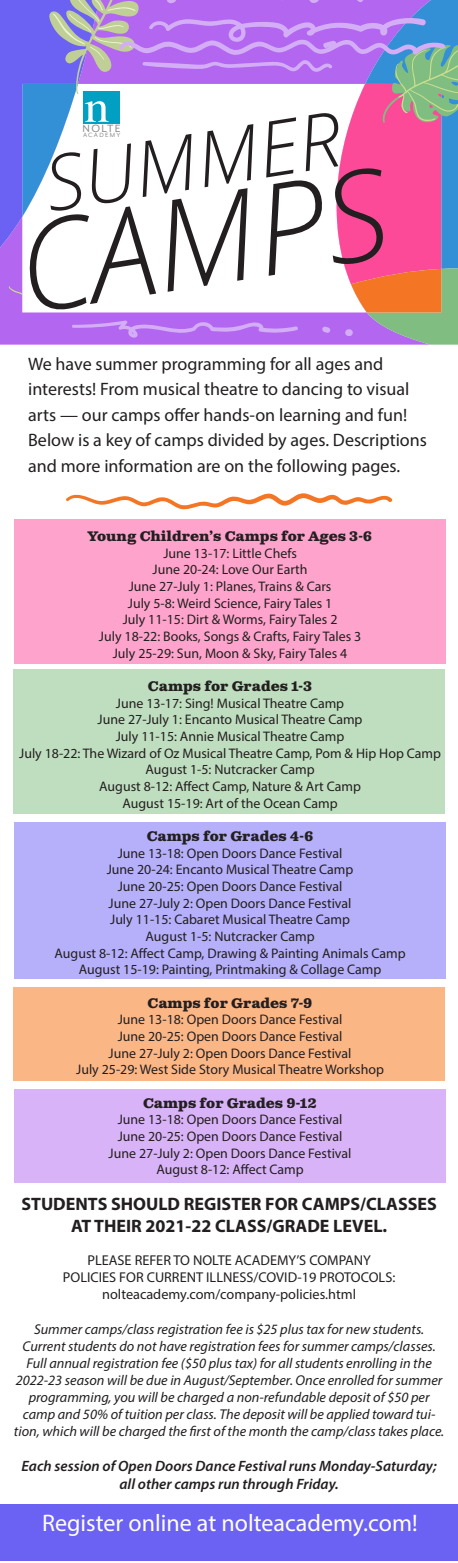
<style>
.page{position:relative;width:458px;height:1563px;background:#fff}
.page>*{position:absolute;margin:0;border:0;box-sizing:border-box;transform-origin:0 0}
.t1{font:italic 300 125.85px "Open Sans";color:#231f20}
.t2{font:italic 300 76.8px "Open Sans";color:#231f20}
.t3{font:24px "Myriad Pro";color:#fff}
.t4{font:18px/25.5px "Myriad Pro";color:#231f20}
.t5{font:700 18px/21.6px "Myriad Pro";color:#231f20;text-align:center}
.t6{font:italic 600 15px/18px "Myriad Pro";color:#231f20;text-align:center}
.t7{font:italic 14.25px/17.1px "Myriad Pro";color:#231f20;text-align:center}
.t8{font:14.25px/17.1px "Myriad Pro";color:#231f20;text-align:center}
.t9{font:13.8px "Myriad Pro";color:#231f20}
.t10{font:700 13.8px "Clarendon Text Pro";color:#231f20}
.t11{font:12.15px "Mr Eaves San OT";letter-spacing:.115em;color:#8a8d8f}
.t12{font:7.05px "Mr Eaves San OT";letter-spacing:.185em;color:#8a8d8f}
</style>
<div class="page">
<div style="left:0;top:1504px;width:457px;height:56px;background:#6b61f2"></div>
<div style="left:14px;top:1089px;width:431px;height:93px;background:#d9b3f7"></div>
<div style="left:13px;top:987px;width:431px;height:93px;background:#fbb686"></div>
<div style="left:14px;top:822px;width:431px;height:157px;background:#b5b0f9"></div>
<div style="left:13px;top:669px;width:431px;height:145px;background:#bfdebf"></div>
<div style="left:14px;top:519px;width:431px;height:144px;background:#fea4cc"></div>
<svg style="left:0;top:0;width:7px;height:261px;background:#6f61f1"></svg>
<svg style="left:66px;top:493px;width:327px;height:17px"></svg>
<svg style="left:7px;top:0;width:450px;height:344px"></svg>
<p class="t2" style="left:37px;top:132px;width:299px;rotate:-9deg">SUMMER</p>
<p class="t11" style="left:82px;top:122px;width:40px">NOLTE</p>
<p class="t12" style="left:83px;top:131px;width:39px">ACADEMY</p>
<p class="t1" style="left:5px;top:183px;width:374px;rotate:-9deg">CAMPS</p>
<p class="t4" style="left:28px;top:350px;width:400px">We have summer programming for all ages and interests! From musical theatre to dancing to visual arts — our camps offer hands-on learning and fun!<br>Below is a key of camps divided by ages. Descriptions and more information are on the following pages.</p>
<p class="t10" style="left:88px;top:528px;width:286px">Young Children’s Camps for Ages 3-6</p>
<p class="t9" style="left:163px;top:544px;width:135px">June 13-17: Little Chefs</p>
<p class="t9" style="left:152px;top:561px;width:156px">June 20-24: Love Our Earth</p>
<p class="t9" style="left:128px;top:578px;width:204px">June 27-July 1: Planes, Trains &amp; Cars</p>
<p class="t9" style="left:128px;top:594px;width:206px">July 5-8: Weird Science, Fairy Tales 1</p>
<p class="t9" style="left:122px;top:611px;width:216px">July 11-15: Dirt &amp; Worms, Fairy Tales 2</p>
<p class="t9" style="left:99px;top:628px;width:263px">July 18-22: Books, Songs &amp; Crafts, Fairy Tales 3</p>
<p class="t9" style="left:113px;top:644px;width:236px">July 25-29: Sun, Moon &amp; Sky, Fairy Tales 4</p>
<p class="t10" style="left:148px;top:678px;width:165px">Camps for Grades 1-3</p>
<p class="t9" style="left:116px;top:694px;width:229px">June 13-17: Sing! Musical Theatre Camp</p>
<p class="t9" style="left:97px;top:711px;width:266px">June 27-July 1: Encanto Musical Theatre Camp</p>
<p class="t9" style="left:116px;top:728px;width:230px">July 11-15: Annie Musical Theatre Camp</p>
<p class="t9" style="left:19px;top:744px;width:423px">July 18-22: The Wizard of Oz Musical Theatre Camp, Pom &amp; Hip Hop Camp</p>
<p class="t9" style="left:145px;top:761px;width:170px">August 1-5: Nutcracker Camp</p>
<p class="t9" style="left:99px;top:777px;width:263px">August 8-12: Affect Camp, Nature &amp; Art Camp</p>
<p class="t9" style="left:122px;top:794px;width:216px">August 15-19: Art of the Ocean Camp</p>
<p class="t10" style="left:146px;top:827px;width:168px">Camps for Grades 4-6</p>
<p class="t9" style="left:118px;top:844px;width:226px">June 13-18: Open Doors Dance Festival</p>
<p class="t9" style="left:107px;top:861px;width:248px">June 20-24: Encanto Musical Theatre Camp</p>
<p class="t9" style="left:118px;top:877px;width:226px">June 20-25: Open Doors Dance Festival</p>
<p class="t9" style="left:108px;top:894px;width:244px">June 27-July 2: Open Doors Dance Festival</p>
<p class="t9" style="left:110px;top:911px;width:241px">July 11-15: Cabaret Musical Theatre Camp</p>
<p class="t9" style="left:145px;top:927px;width:170px">August 1-5: Nutcracker Camp</p>
<p class="t9" style="left:54px;top:944px;width:352px">August 8-12: Affect Camp, Drawing &amp; Painting Animals Camp</p>
<p class="t9" style="left:79px;top:961px;width:304px">August 15-19: Painting, Printmaking &amp; Collage Camp</p>
<p class="t10" style="left:147px;top:994px;width:166px">Camps for Grades 7-9</p>
<p class="t9" style="left:118px;top:1011px;width:226px">June 13-18: Open Doors Dance Festival</p>
<p class="t9" style="left:118px;top:1027px;width:226px">June 20-25: Open Doors Dance Festival</p>
<p class="t9" style="left:108px;top:1044px;width:244px">June 27-July 2: Open Doors Dance Festival</p>
<p class="t9" style="left:76px;top:1061px;width:309px">July 25-29: West Side Story Musical Theatre Workshop</p>
<p class="t10" style="left:143px;top:1094px;width:175px">Camps for Grades 9-12</p>
<p class="t9" style="left:118px;top:1110px;width:226px">June 13-18: Open Doors Dance Festival</p>
<p class="t9" style="left:118px;top:1127px;width:226px">June 20-25: Open Doors Dance Festival</p>
<p class="t9" style="left:108px;top:1144px;width:244px">June 27-July 2: Open Doors Dance Festival</p>
<p class="t9" style="left:156px;top:1160px;width:149px">August 8-12: Affect Camp</p>
<p class="t5" style="left:21px;top:1192px;width:416px">STUDENTS SHOULD REGISTER FOR CAMPS/CLASSES<br>AT THEIR 2021-22 CLASS/GRADE LEVEL.</p>
<p class="t8" style="left:63px;top:1251px;width:333px">PLEASE REFER TO NOLTE ACADEMY’S COMPANY<br>POLICIES FOR CURRENT ILLNESS/COVID-19 PROTOCOLS: nolteacademy.com/company-policies.html</p>
<p class="t7" style="left:14px;top:1319px;width:431px">Summer camps/class registration fee is $25 plus tax for new students.<br>Current students do not have registration fees for summer camps/classes.<br>Full annual registration fee ($50 plus tax) for all students enrolling in the 2022-23 season will be due in August/September. Once enrolled for summer programming, you will be charged a non-refundable deposit of $50 per camp and 50% of tuition per class. The deposit will be applied toward tui&shy;tion, which will be charged the first of the month the camp/class takes place.</p>
<p class="t6" style="left:22px;top:1456px;width:416px">Each session of Open Doors Dance Festival runs Monday-Saturday; all other camps run through Friday.</p>
<p class="t3" style="left:42px;top:1508px;width:376px">Register online at nolteacademy.com!</p>
</div>
